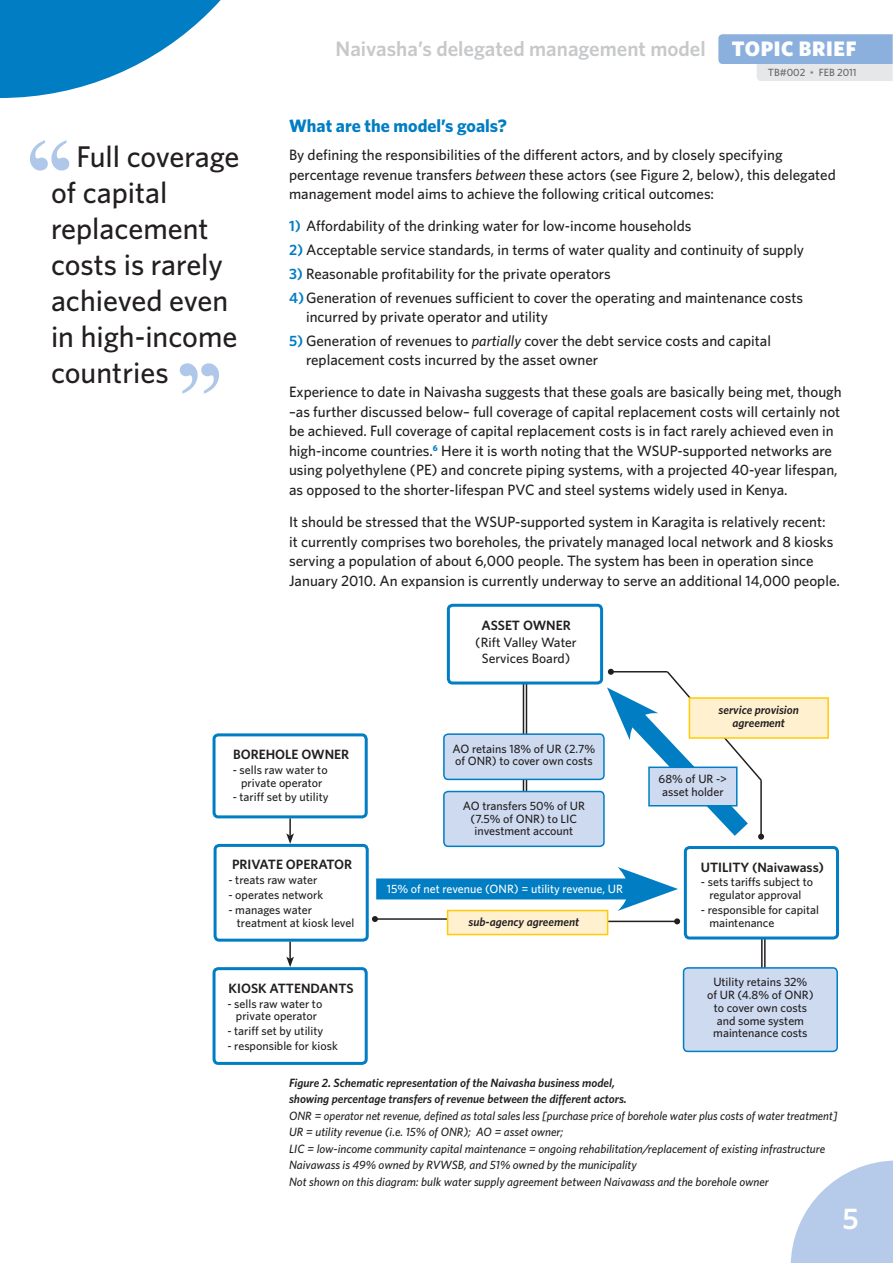
<style>
.page{position:relative;width:893px;height:1263px;background:#fff}
.page>*{position:absolute;margin:0;border:0;box-sizing:border-box;transform-origin:0 0}
.t1{font:120px "Times New Roman";color:#afc7e8}
.t2{font:500 30px/36px "Whitney";color:#231f20}
.t3{font:600 30px "Whitney";color:#fff}
.t4{font:600 21px "Whitney";color:#c6c8ca}
.t5{font:900 21px "Whitney";letter-spacing:.03em;color:#fff}
.t6{font:700 18px "Whitney";color:#007dc3}
.t7{font:500 15px/19.5px "Whitney";color:#231f20}
.t8{font:600 13.5px "Whitney";color:#231f20}
.t9{font:500 13.5px/16.2px "Whitney";color:#231f20;text-align:center}
.t10{font:500 12px/12.8px "Whitney";color:#231f20;text-align:center}
.t11{font:italic 500 12px/16.5px "Whitney";color:#231f20}
.t12{font:italic 600 12px/16.5px "Whitney";color:#231f20}
.t13{font:500 12px "Whitney";color:#fff}
.t14{font:500 10.5px "Whitney";color:#636466}
.s1{font-style:italic}
.s2{font-weight:600;color:#007dc3}
</style>
<div class="page">
<svg style="left:791px;top:1161px;width:102px;height:102px"></svg>
<svg style="left:718px;top:34px;width:175px;height:47px;background:#aec6e3"></svg>
<svg style="left:0;top:0;width:221px;height:98px"></svg>
<hr style="left:764px;top:878px;width:1px;height:115px;background:#231f20">
<hr style="left:761px;top:878px;width:1px;height:115px;background:#231f20">
<div style="left:213px;top:733px;width:155px;height:85px;border:3px solid #007dc3;border-radius:4px"></div>
<div style="left:214px;top:844px;width:155px;height:98px;border:3px solid #007dc3;border-radius:4px"></div>
<div style="left:213px;top:967px;width:155px;height:98px;border:3px solid #007dc3;border-radius:4px"></div>
<svg style="left:286px;top:818px;width:8px;height:26px"></svg>
<svg style="left:286px;top:942px;width:8px;height:25px"></svg>
<div style="left:684px;top:846px;width:155px;height:94px;border:3px solid #007dc3;border-radius:4px"></div>
<div style="left:683px;top:968px;width:154px;height:83px;background:#cddaf0;border-radius:4px"></div>
<div style="left:683px;top:967px;width:155px;height:85px;border:2px solid #007dc3;border-radius:4px"></div>
<div style="left:376px;top:878px;width:265px;height:21px;background:#007dc3"></div>
<svg style="left:617px;top:867px;width:61px;height:44px"></svg>
<hr style="left:526px;top:680px;width:1px;height:115px;background:#231f20">
<hr style="left:523px;top:680px;width:1px;height:115px;background:#231f20">
<div style="left:444px;top:734px;width:160px;height:45px;background:#cddaf0;border-radius:4px"></div>
<div style="left:443px;top:733px;width:162px;height:47px;border:2px solid #007dc3;border-radius:4px"></div>
<div style="left:444px;top:792px;width:160px;height:54px;background:#cddaf0;border-radius:4px"></div>
<div style="left:443px;top:791px;width:162px;height:56px;border:2px solid #007dc3;border-radius:4px"></div>
<div style="left:447px;top:604px;width:156px;height:81px;border:3px solid #007dc3;border-radius:4px"></div>
<svg style="left:604px;top:669px;width:163px;height:186px"></svg>
<div style="left:689px;top:698px;width:139px;height:40px;background:#fff1d0"></div>
<div style="left:689px;top:697px;width:140px;height:42px;border:2px solid #ffcb04"></div>
<hr style="left:375px;top:918px;width:73px;height:2px;background:#231f20">
<svg style="left:372px;top:916px;width:6px;height:6px"></svg>
<hr style="left:605px;top:921px;width:72px;height:1px;background:#231f20">
<svg style="left:674px;top:918px;width:6px;height:6px"></svg>
<div style="left:448px;top:911px;width:160px;height:24px;background:#fff1d0"></div>
<div style="left:447px;top:910px;width:161px;height:25px;border:2px solid #ffcb04"></div>
<h1 class="t1" style="left:19px;top:110px;width:63px">‘‘</h1>
<h2 class="t2" style="left:51px;top:141px;width:190px;text-indent:25px">Full coverage of capital replacement costs is rarely achieved even in high-income countries</h2>
<h1 class="t1" style="left:168px;top:333px;width:63px">’’</h1>
<h3 class="t4" style="left:336px;top:40px;width:372px">Naivasha’s delegated management model</h3>
<h3 class="t5" style="left:732px;top:36px;width:126px">TOPIC BRIEF</h3>
<p class="t14" style="left:768px;top:68px;width:90px">TB#002 * FEB 2011</p>
<p class="t6" style="left:289px;top:119px;width:219px">What are the model’s goals?</p>
<p class="t7" style="left:289px;top:146px;width:548px">By defining the responsibilities of the different actors, and by closely specifying percentage revenue transfers <span class="s1">between</span> these actors (see Figure 2, below), this delegated management model aims to achieve the following critical outcomes:</p>
<p class="t7" style="left:289px;top:217px;width:404px"><span class="s2">1)</span> Affordability of the drinking water for low-income households</p>
<p class="t7" style="left:289px;top:241px;width:517px"><span class="s2">2)</span> Acceptable service standards, in terms of water quality and continuity of supply</p>
<p class="t7" style="left:289px;top:263px;width:515px;line-height:23.7px"><span class="s2">3)</span> Reasonable profitability for the private operators<br><span class="s2">4)</span>Generation of revenues sufficient to cover the operating and maintenance costs</p>
<p class="t7" style="left:306px;top:308px;width:243px">incurred by private operator and utility</p>
<p class="t7" style="left:306px;top:332px;width:466px;text-indent:-17px"><span class="s2">5)</span> Generation of revenues to <span class="s1">partially</span> cover the debt service costs and capital replacement costs incurred by the asset owner</p>
<p class="t7" style="left:289px;top:384px;width:554px">Experience to date in Naivasha suggests that these goals are basically being met, though –as further discussed below– full coverage of capital replacement costs will certainly not be achieved. Full coverage of capital replacement costs is in fact rarely achieved even in high-income countries.<sup>6</sup> Here it is worth noting that the WSUP-supported networks are using polyethylene (PE) and concrete piping systems, with a projected 40-year lifespan, as opposed to the shorter-lifespan PVC and steel systems widely used in Kenya.</p>
<p class="t7" style="left:289px;top:513px;width:552px">It should be stressed that the WSUP-supported system in Karagita is relatively recent:<br>it currently comprises two boreholes, the privately managed local network and 8 kiosks serving a population of about 6,000 people. The system has been in operation since January 2010. An expansion is currently underway to serve an additional 14,000 people.</p>
<p class="t8" style="left:481px;top:621px;width:91px">ASSET OWNER</p>
<p class="t9" style="left:475px;top:635px;width:103px">(Rift Valley Water<br>Services Board)</p>
<p class="t12" style="left:718px;top:705px;width:82px;line-height:12.8px;text-align:center">service provision agreement</p>
<p class="t8" style="left:233px;top:749px;width:118px">BOREHOLE OWNER</p>
<p class="t10" style="left:233px;top:764px;width:96px">- sells raw water to private operator</p>
<p class="t10" style="left:233px;top:792px;width:97px">- tariff set by utility</p>
<p class="t8" style="left:232px;top:860px;width:122px">PRIVATE OPERATOR</p>
<p class="t10" style="left:228px;top:875px;width:90px">- treats raw water</p>
<p class="t10" style="left:228px;top:890px;width:96px">- operates network</p>
<p class="t10" style="left:237px;top:904px;width:119px;text-align:left;text-indent:-9px">- manages water treatment at kiosk level</p>
<p class="t8" style="left:229px;top:983px;width:126px">KIOSK ATTENDANTS</p>
<p class="t10" style="left:227px;top:998px;width:96px">- sells raw water to private operator</p>
<p class="t10" style="left:227px;top:1026px;width:97px">- tariff set by utility</p>
<p class="t10" style="left:227px;top:1040px;width:112px">- responsible for kiosk</p>
<p class="t10" style="left:453px;top:743px;width:144px;text-align:left">AO retains 18% of UR (2.7% of ONR) to cover own costs</p>
<p class="t10" style="left:463px;top:800px;width:123px">AO transfers 50% of UR (7.5% of ONR) to LIC investment account</p>
<p class="t13" style="left:387px;top:884px;width:238px">15% of net revenue (ONR) = utility revenue, UR</p>
<p class="t12" style="left:469px;top:914px;width:112px">sub-agency agreement</p>
<p class="t10" style="left:658px;top:774px;width:70px;text-align:left">68% of UR -&gt; asset holder</p>
<p class="t8" style="left:701px;top:862px;width:125px">UTILITY (Naivawass)</p>
<p class="t10" style="left:701px;top:877px;width:114px">- sets tariffs subject to regulator approval</p>
<p class="t10" style="left:709px;top:904px;width:111px;text-align:left;text-indent:-9px">- responsible for capital maintenance</p>
<p class="t10" style="left:707px;top:977px;width:108px">Utility retains 32% of UR (4.8% of ONR) to cover own costs and some system maintenance costs</p>
<p class="t12" style="left:289px;top:1075px;width:339px">Figure 2. Schematic representation of the Naivasha business model, showing percentage transfers of revenue between the different actors.</p>
<p class="t11" style="left:289px;top:1108px;width:550px">ONR = operator net revenue, defined as total sales less [purchase price of borehole water plus costs of water treatment] UR = utility revenue (i.e. 15% of ONR); AO = asset owner;<br>LIC = low-income community capital maintenance = ongoing rehabilitation/replacement of existing infrastructure Naivawass is 49% owned by RVWSB, and 51% owned by the municipality<br>Not shown on this diagram: bulk water supply agreement between Naivawass and the borehole owner</p>
<h2 class="t3" style="left:842px;top:1207px;width:18px">5</h2>
</div>
